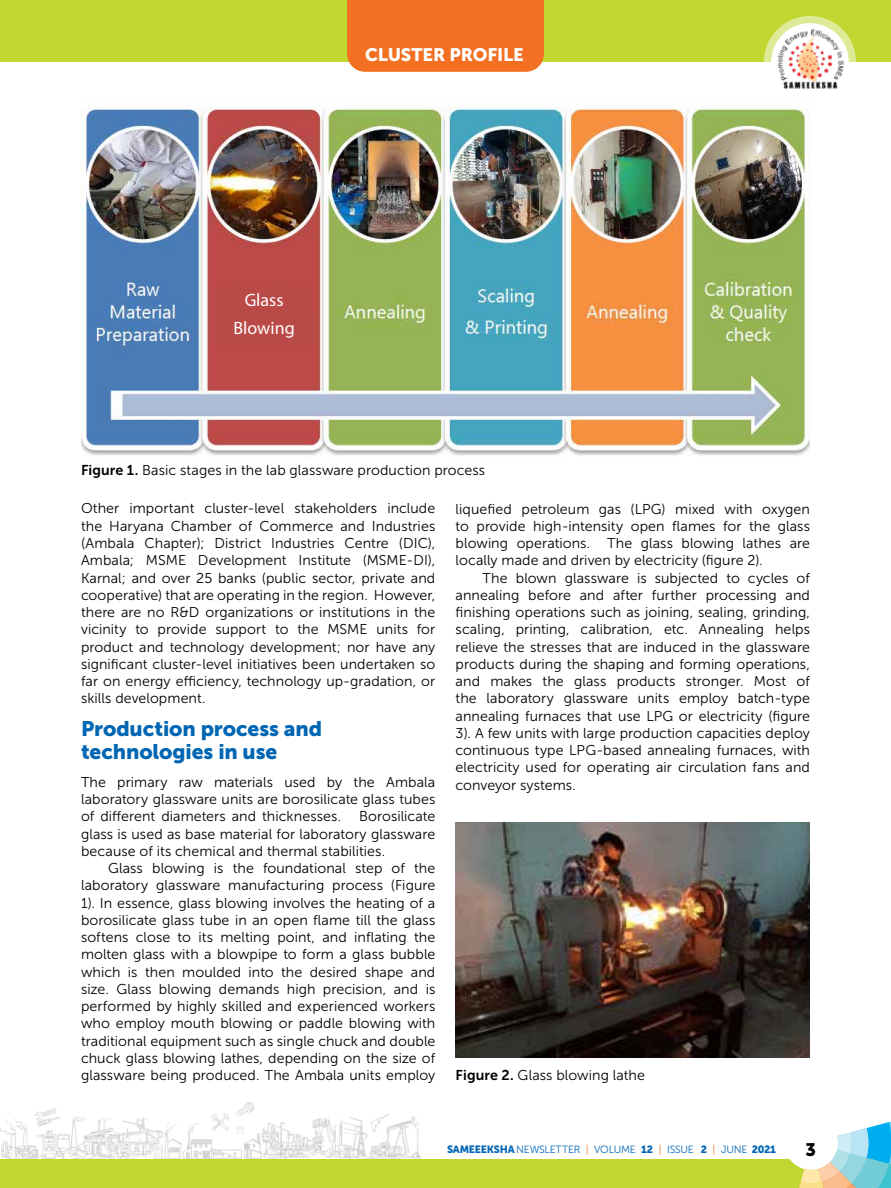
<style>
.page{position:relative;width:891px;height:1188px;background:#fff}
.page>*{position:absolute;margin:0;border:0;box-sizing:border-box;transform-origin:0 0}
.t1{font:21px/22.5px "Museo Sans 900";letter-spacing:-.005em;color:#0066b3}
.t2{font:18px "Museo Sans 900";letter-spacing:-.01em;color:#fff}
.t3{font:18px/27.6px "Myriad Pro";color:#fff;text-align:center}
.t4{font:18px "Museo Sans 900";color:#000}
.t5{font:14.25px/17.2px "Museo Sans 300";letter-spacing:.005em;color:#000;text-align:justify}
.t6{font:10.5px "Museo Sans 300";letter-spacing:-.02em;color:#0066b3}
.s1{font-family:"Museo Sans 700"}
.s2{font-family:"Museo Sans 900"}
.s3{color:#f36f21}
</style>
<div class="page">
<img style="left:0;top:1102px;width:421px;height:57px">
<div style="left:0;top:1159px;width:891px;height:29px;background:#bfd730"></div>
<div style="left:0;top:0;width:891px;height:62px;background:#bfd730"></div>
<div style="left:784px;top:1116px;width:54px;height:54px;background:#fff;border-radius:50%"></div>
<svg style="left:792px;top:1121px;width:99px;height:67px"></svg>
<svg style="left:764px;top:16px;width:92px;height:91px"></svg>
<div style="left:771px;top:23px;width:78px;height:77px;background:#fff;border-radius:50%"></div>
<img style="left:773px;top:26px;width:74px;height:66px">
<div style="left:347px;top:0;width:197px;height:72px;background:#f36f21"></div>
<img style="left:456px;top:823px;width:354px;height:235px">
<img style="left:81px;top:97px;width:729px;height:359px">
<div style="left:216px;top:286px;width:97px;height:63px;background:#ba4a47"></div>
<p class="t2" style="left:365px;top:44px;width:160px">CLUSTER PROFILE</p>
<p class="t3" style="left:233px;top:287px;width:63px">Glass<br>Blowing</p>
<p class="t5" style="left:81px;top:462px;width:406px"><span class="s1">Figure 1.</span> Basic stages in the lab glassware production process</p>
<p class="t5" style="left:81px;top:500px;width:356px">Other important cluster-level stakeholders include the Haryana Chamber of Commerce and Industries (Ambala Chapter); District Industries Centre (DIC), Ambala; MSME Development Institute (MSME-DI), Karnal; and over 25 banks (public sector, private and cooperative) that are operating in the region. However, there are no R&amp;D organizations or institutions in the vicinity to provide support to the MSME units for product and technology development; nor have any significant cluster-level initiatives been undertaken so far on energy efficiency, technology up-gradation, or skills development.</p>
<h1 class="t1" style="left:81px;top:718px;width:243px">Production process and technologies in use</h1>
<p class="t5" style="left:81px;top:773px;width:356px">The primary raw materials used by the Ambala laboratory glassware units are borosilicate glass tubes of different diameters and thicknesses.</p>
<p class="t5" style="left:81px;top:808px;width:356px;text-indent:278px">Borosilicate glass is used as base material for laboratory glassware because of its chemical and thermal stabilities.</p>
<p class="t5" style="left:81px;top:860px;width:356px;text-indent:27px">Glass blowing is the foundational step of the laboratory glassware manufacturing process (Figure 1). In essence, glass blowing involves the heating of a borosilicate glass tube in an open flame till the glass softens close to its melting point, and inflating the molten glass with a blowpipe to form a glass bubble which is then moulded into the desired shape and size. Glass blowing demands high precision, and is performed by highly skilled and experienced workers who employ mouth blowing or paddle blowing with traditional equipment such as single chuck and double chuck glass blowing lathes, depending on the size of glassware being produced. The Ambala units employ</p>
<p class="t5" style="left:456px;top:500px;width:356px">liquefied petroleum gas (LPG) mixed with oxygen to provide high-intensity open flames for the glass blowing operations. The glass blowing lathes are locally made and driven by electricity (figure 2).</p>
<p class="t5" style="left:456px;top:569px;width:356px;text-indent:27px">The blown glassware is subjected to cycles of annealing before and after further processing and finishing operations such as joining, sealing, grinding, scaling, printing, calibration, etc. Annealing helps relieve the stresses that are induced in the glassware products during the shaping and forming operations, and makes the glass products stronger. Most of the laboratory glassware units employ batch-type annealing furnaces that use LPG or electricity (figure 3). A few units with large production capacities deploy continuous type LPG-based annealing furnaces, with electricity used for operating air circulation fans and conveyor systems.</p>
<p class="t5" style="left:456px;top:1067px;width:191px"><span class="s1">Figure 2.</span> Glass blowing lathe</p>
<p class="t6" style="left:447px;top:1144px;width:330px"><span class="s2">SAMEEEKSHA</span> NEWSLETTER <span class="s3">|</span> VOLUME <span class="s2">12</span> <span class="s3">|</span> ISSUE <span class="s2">2</span> <span class="s3">|</span> JUNE <span class="s2">2021</span></p>
<p class="t4" style="left:805px;top:1139px;width:12px">3</p>
</div>
